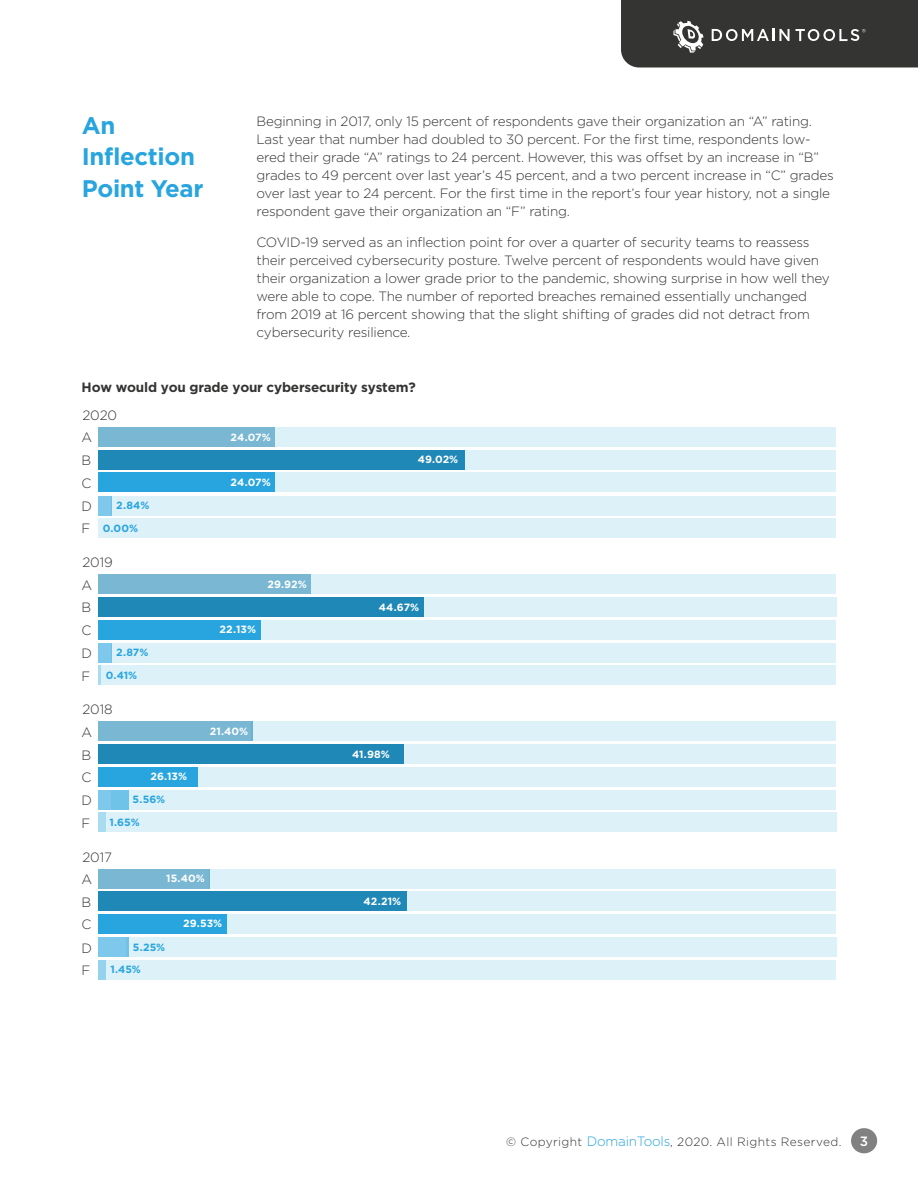
<style>
.page{position:relative;width:918px;height:1188px;background:#fff}
.page>*{position:absolute;margin:0;border:0;box-sizing:border-box;transform-origin:0 0}
.t1{font:700 24px/31.5px "Gotham";letter-spacing:-.015em;color:#28a5de}
.t2{font:300 13.5px/22.8px "Gotham";letter-spacing:-.015em;color:#343433;text-align:justify}
.t3{font:700 13.5px "Gotham";letter-spacing:-.015em;color:#343433}
.t4{font:500 13.5px "Gotham";color:#fff}
.t5{font:300 12px "Gotham";letter-spacing:.03em;color:#343433}
.t6{font:700 10.5px "Gotham";letter-spacing:.005em;color:#fff}
.t7{font:700 10.5px/22.5px "Gotham";letter-spacing:.005em;color:#28a5de}
.s1{font-size:13.5px;color:#28a5de}
</style>
<div class="page">
<div style="left:424px;top:597px;width:412px;height:20px;background:#ddf1f9"></div>
<div style="left:112px;top:496px;width:724px;height:19px;background:#ddf1f9"></div>
<div style="left:275px;top:427px;width:561px;height:20px;background:#ddf1f9"></div>
<div style="left:465px;top:450px;width:371px;height:20px;background:#ddf1f9"></div>
<div style="left:98px;top:473px;width:738px;height:19px;background:#ddf1f9"></div>
<div style="left:98px;top:427px;width:177px;height:20px;background:#79b7d3"></div>
<div style="left:98px;top:450px;width:367px;height:20px;background:#2088b7"></div>
<div style="left:98px;top:473px;width:177px;height:19px;background:#28a5de"></div>
<div style="left:98px;top:518px;width:738px;height:20px;background:#ddf1f9"></div>
<div style="left:98px;top:496px;width:14px;height:19px;background:#7ec9eb"></div>
<div style="left:112px;top:643px;width:724px;height:20px;background:#ddf1f9"></div>
<div style="left:311px;top:575px;width:525px;height:19px;background:#ddf1f9"></div>
<div style="left:98px;top:620px;width:738px;height:19px;background:#ddf1f9"></div>
<div style="left:98px;top:575px;width:213px;height:19px;background:#79b7d3"></div>
<div style="left:98px;top:597px;width:326px;height:20px;background:#2088b7"></div>
<div style="left:98px;top:620px;width:163px;height:19px;background:#28a5de"></div>
<div style="left:101px;top:666px;width:735px;height:19px;background:#ddf1f9"></div>
<div style="left:98px;top:643px;width:14px;height:20px;background:#7ec9eb"></div>
<div style="left:112px;top:790px;width:724px;height:20px;background:#ddf1f9"></div>
<div style="left:251px;top:722px;width:585px;height:19px;background:#ddf1f9"></div>
<div style="left:404px;top:745px;width:432px;height:19px;background:#ddf1f9"></div>
<div style="left:98px;top:767px;width:738px;height:20px;background:#ddf1f9"></div>
<div style="left:98px;top:722px;width:155px;height:19px;background:#79b7d3"></div>
<div style="left:98px;top:745px;width:306px;height:19px;background:#2088b7"></div>
<div style="left:98px;top:767px;width:99px;height:20px;background:#28a5de"></div>
<div style="left:106px;top:813px;width:730px;height:19px;background:#ddf1f9"></div>
<div style="left:98px;top:790px;width:30px;height:20px;background:linear-gradient(to right,#81caec,#6cc1e7)"></div>
<div style="left:126px;top:937px;width:710px;height:20px;background:#ddf1f9"></div>
<div style="left:209px;top:869px;width:627px;height:19px;background:#ddf1f9"></div>
<div style="left:209px;top:892px;width:627px;height:19px;background:#ddf1f9"></div>
<div style="left:98px;top:914px;width:738px;height:20px;background:#ddf1f9"></div>
<div style="left:98px;top:869px;width:111px;height:19px;background:#79b7d3"></div>
<div style="left:98px;top:892px;width:309px;height:19px;background:#2088b7"></div>
<div style="left:98px;top:914px;width:129px;height:20px;background:#28a5de"></div>
<div style="left:98px;top:960px;width:738px;height:19px;background:#ddf1f9"></div>
<div style="left:98px;top:937px;width:30px;height:20px;background:#7ec9eb"></div>
<hr style="left:98px;top:666px;width:3px;height:19px;background:#28a5de">
<div style="left:98px;top:813px;width:8px;height:19px;background:#a9dbf1"></div>
<div style="left:98px;top:960px;width:8px;height:19px;background:#95d2ee"></div>
<svg style="left:621px;top:0;width:297px;height:68px;background:#40403f"></svg>
<div style="left:851px;top:1128px;width:26px;height:25px;background:#828181;border-radius:50%"></div>
<h1 class="t1" style="left:82px;top:110px;width:123px">An<br>Inflection<br>Point Year</h1>
<p class="t2" style="left:256px;top:111px;width:579px;line-height:18px;text-align:left">Beginning in 2017, only 15 percent of respondents gave their organization an “A” rating.<br>Last year that number had doubled to 30 percent. For the first time, respondents low&shy;ered their grade “A” ratings to 24 percent. However, this was offset by an increase in “B” grades to 49 percent over last year’s 45 percent, and a two percent increase in “C” grades over last year to 24 percent. For the first time in the report’s four year history, not a single respondent gave their organization an “F” rating.</p>
<p class="t2" style="left:256px;top:233px;width:575px;line-height:18px;text-align:left">COVID-19 served as an inflection point for over a quarter of security teams to reassess their perceived cybersecurity posture. Twelve percent of respondents would have given their organization a lower grade prior to the pandemic, showing surprise in how well they were able to cope. The number of reported breaches remained essentially unchanged from 2019 at 16 percent showing that the slight shifting of grades did not detract from cybersecurity resilience.</p>
<p class="t3" style="left:82px;top:378px;width:336px">How would you grade your cybersecurity system?</p>
<p class="t6" style="left:231px;top:430px;width:42px">24.07%</p>
<p class="t2" style="left:83px;top:403px;width:36px">2020</p>
<p class="t2" style="left:82px;top:426px;width:12px">A B C D F</p>
<p class="t6" style="left:418px;top:453px;width:42px">49.02%</p>
<p class="t6" style="left:231px;top:475px;width:42px">24.07%</p>
<p class="t7" style="left:103px;top:494px;width:48px;text-indent:13px">2.84%<br>0.00%</p>
<p class="t2" style="left:83px;top:551px;width:32px">2019</p>
<p class="t2" style="left:82px;top:573px;width:12px">A B C D F</p>
<p class="t7" style="left:106px;top:641px;width:44px;text-indent:10px">2.87%<br>0.41%</p>
<p class="t2" style="left:83px;top:698px;width:31px">2018</p>
<p class="t2" style="left:82px;top:721px;width:12px">A B C D F</p>
<p class="t6" style="left:150px;top:770px;width:38px">26.13%</p>
<p class="t7" style="left:109px;top:788px;width:57px;text-indent:23px">5.56%<br>1.65%</p>
<p class="t2" style="left:83px;top:845px;width:31px">2017</p>
<p class="t6" style="left:220px;top:622px;width:38px">22.13%</p>
<p class="t6" style="left:210px;top:724px;width:40px">21.40%</p>
<p class="t2" style="left:82px;top:868px;width:12px">A B C D F</p>
<p class="t6" style="left:166px;top:872px;width:40px">15.40%</p>
<p class="t7" style="left:110px;top:936px;width:57px;text-indent:23px">5.25%<br>1.45%</p>
<p class="t6" style="left:183px;top:917px;width:41px">29.53%</p>
<p class="t6" style="left:267px;top:577px;width:41px">29.92%</p>
<p class="t6" style="left:379px;top:600px;width:42px">44.67%</p>
<p class="t6" style="left:352px;top:747px;width:39px">41.98%</p>
<p class="t6" style="left:364px;top:894px;width:39px">42.21%</p>
<p class="t5" style="left:506px;top:1134px;width:337px">© Copyright <span class="s1">DomainTools</span>, 2020. All Rights Reserved.</p>
<p class="t4" style="left:860px;top:1132px;width:10px">3</p>
</div>
